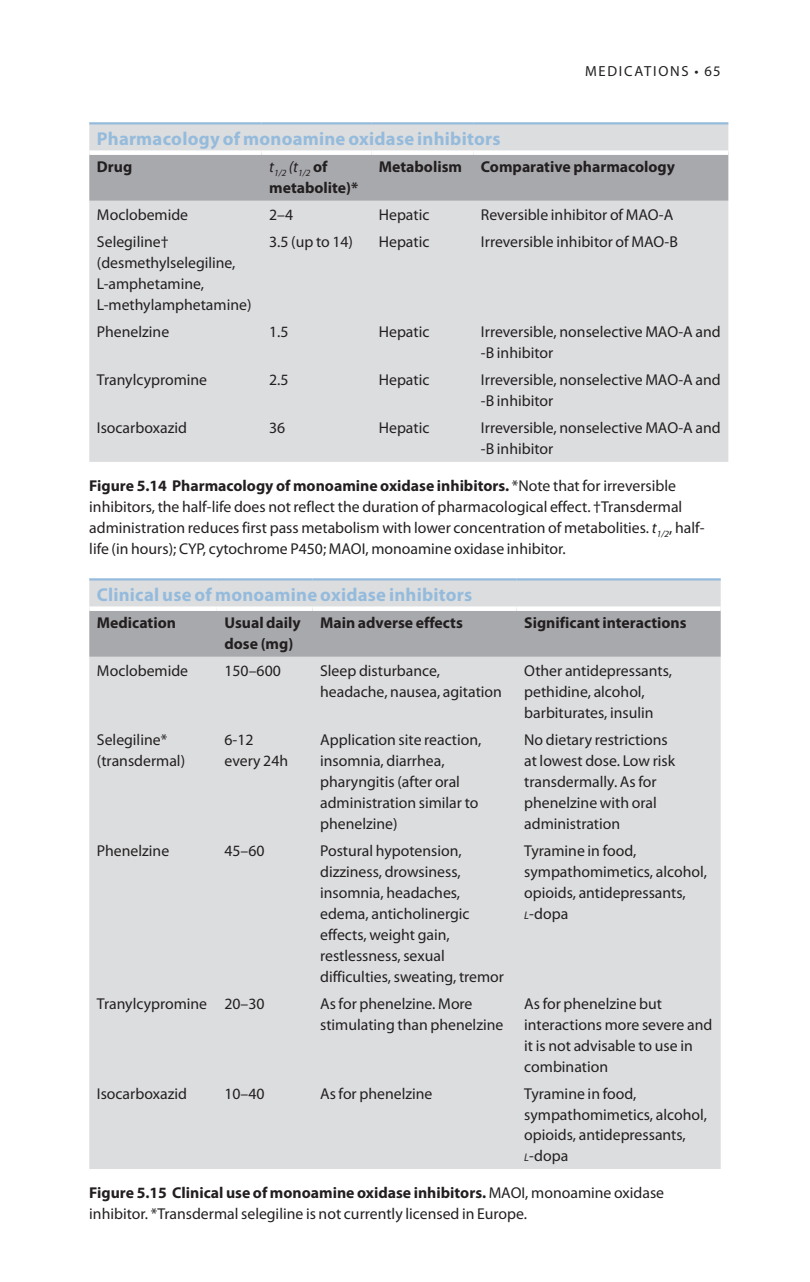
<style>
.page{position:relative;width:810px;height:1282px;background:#fff}
.page>*{position:absolute;margin:0;border:0;box-sizing:border-box;transform-origin:0 0}
.t1{font:700 18.68px "Myriad Pro";letter-spacing:.01em;color:#95bbdc}
.t2{font:15.75px/20.9px "Myriad Pro";color:#231f20}
.t3{font:700 15.75px/20.9px "Myriad Pro";color:#231f20}
.t4{font:14.62px "Myriad Pro";letter-spacing:.12em;color:#231f20}
.t5{font:italic 9.45px "Myriad Pro";color:#231f20}
.s1{font-weight:700}
.s2{font-style:italic}
.s3{font-style:italic;font-size:11.03px}
</style>
<div class="page">
<div style="left:89px;top:581px;width:632px;height:588px;background:#dcdddf"></div>
<div style="left:89px;top:611px;width:632px;height:46px;background:#a8a9ad"></div>
<hr style="left:89px;top:578px;width:128px;height:3px;background:#95bbdc">
<hr style="left:217px;top:578px;width:96px;height:3px;background:#95bbdc">
<hr style="left:313px;top:578px;width:204px;height:3px;background:#95bbdc">
<hr style="left:517px;top:578px;width:204px;height:3px;background:#95bbdc">
<div style="left:89px;top:606px;width:128px;height:5px;background:#fff"></div>
<div style="left:217px;top:606px;width:96px;height:5px;background:#fff"></div>
<div style="left:313px;top:606px;width:204px;height:5px;background:#fff"></div>
<div style="left:517px;top:606px;width:204px;height:5px;background:#fff"></div>
<div style="left:89px;top:124px;width:639px;height:338px;background:#dcdddf"></div>
<div style="left:89px;top:155px;width:639px;height:46px;background:#a8a9ad"></div>
<hr style="left:89px;top:122px;width:172px;height:2px;background:#95bbdc">
<hr style="left:261px;top:122px;width:110px;height:2px;background:#95bbdc">
<hr style="left:371px;top:122px;width:102px;height:2px;background:#95bbdc">
<hr style="left:473px;top:122px;width:255px;height:2px;background:#95bbdc">
<div style="left:89px;top:150px;width:172px;height:5px;background:#fff"></div>
<div style="left:261px;top:150px;width:110px;height:5px;background:#fff"></div>
<div style="left:371px;top:150px;width:102px;height:5px;background:#fff"></div>
<div style="left:473px;top:150px;width:255px;height:5px;background:#fff"></div>
<p class="t4" style="left:585px;top:63px;width:137px">Medications • 65</p>
<p class="t1" style="left:97px;top:128px;width:405px">Pharmacology of monoamine oxidase inhibitors</p>
<p class="t3" style="left:97px;top:157px;width:37px">Drug</p>
<p class="t5" style="left:269px;top:168px;width:60px"><sup>t</sup>1/2 <sup>(t</sup>1/2 <sup>of</sup></p>
<p class="t3" style="left:269px;top:178px;width:91px">metabolite)*</p>
<p class="t3" style="left:379px;top:157px;width:298px">Metabolism Comparative pharmacology</p>
<p class="t2" style="left:97px;top:205px;width:93px">Moclobemide</p>
<p class="t2" style="left:269px;top:205px;width:26px">2–4</p>
<p class="t2" style="left:379px;top:205px;width:52px">Hepatic</p>
<p class="t2" style="left:481px;top:205px;width:194px">Reversible inhibitor of MAO-A</p>
<p class="t2" style="left:97px;top:232px;width:156px">Selegiline† (desmethylselegiline,<br>L-amphetamine,<br>L-methylamphetamine)</p>
<p class="t2" style="left:269px;top:232px;width:85px">3.5 (up to 14)</p>
<p class="t2" style="left:379px;top:232px;width:52px">Hepatic</p>
<p class="t2" style="left:481px;top:232px;width:198px">Irreversible inhibitor of MAO-B</p>
<p class="t2" style="left:97px;top:322px;width:74px">Phenelzine</p>
<p class="t2" style="left:269px;top:322px;width:21px">1.5</p>
<p class="t2" style="left:379px;top:322px;width:52px">Hepatic</p>
<p class="t2" style="left:481px;top:322px;width:241px">Irreversible, nonselective MAO-A and -B inhibitor</p>
<p class="t2" style="left:97px;top:370px;width:112px">Tranylcypromine</p>
<p class="t2" style="left:269px;top:370px;width:21px">2.5</p>
<p class="t2" style="left:379px;top:370px;width:52px">Hepatic</p>
<p class="t2" style="left:481px;top:370px;width:241px">Irreversible, nonselective MAO-A and -B inhibitor</p>
<p class="t2" style="left:97px;top:418px;width:92px">Isocarboxazid</p>
<p class="t2" style="left:269px;top:418px;width:18px">36</p>
<p class="t2" style="left:379px;top:418px;width:52px">Hepatic</p>
<p class="t2" style="left:481px;top:418px;width:241px">Irreversible, nonselective MAO-A and -B inhibitor</p>
<p class="t2" style="left:89px;top:476px;width:617px"><span class="s1">Figure 5.14 Pharmacology of monoamine oxidase inhibitors.</span> *Note that for irreversible inhibitors, the half-life does not reflect the duration of pharmacological effect. †Transdermal administration reduces first pass metabolism with lower concentration of metabolities. <span class="s2">t</span><sub>1/2</sub>, half&shy;life (in hours); CYP, cytochrome P450; MAOI, monoamine oxidase inhibitor.</p>
<p class="t1" style="left:97px;top:584px;width:377px">Clinical use of monoamine oxidase inhibitors</p>
<p class="t3" style="left:97px;top:613px;width:81px">Medication</p>
<p class="t3" style="left:225px;top:613px;width:78px">Usual daily dose (mg)</p>
<p class="t3" style="left:320px;top:613px;width:144px">Main adverse effects</p>
<p class="t3" style="left:524px;top:613px;width:164px">Significant interactions</p>
<p class="t2" style="left:97px;top:661px;width:93px">Moclobemide</p>
<p class="t2" style="left:224px;top:661px;width:58px">150–600</p>
<p class="t2" style="left:320px;top:661px;width:183px">Sleep disturbance, headache, nausea, agitation</p>
<p class="t2" style="left:524px;top:661px;width:149px">Other antidepressants, pethidine, alcohol, barbiturates, insulin</p>
<p class="t2" style="left:97px;top:730px;width:90px">Selegiline* (transdermal)</p>
<p class="t2" style="left:224px;top:730px;width:65px">6-12 every 24h</p>
<p class="t2" style="left:320px;top:730px;width:163px">Application site reaction, insomnia, diarrhea, pharyngitis (after oral administration similar to phenelzine)</p>
<p class="t2" style="left:524px;top:730px;width:153px">No dietary restrictions at lowest dose. Low risk transdermally. As for phenelzine with oral administration</p>
<p class="t2" style="left:97px;top:841px;width:74px">Phenelzine</p>
<p class="t2" style="left:224px;top:841px;width:42px">45–60</p>
<p class="t2" style="left:320px;top:841px;width:185px">Postural hypotension, dizziness, drowsiness, insomnia, headaches, edema, anticholinergic effects, weight gain, restlessness, sexual difficulties, sweating, tremor</p>
<p class="t2" style="left:524px;top:841px;width:184px">Tyramine in food, sympathomimetics, alcohol, opioids, antidepressants, <span class="s3">l</span>-dopa</p>
<p class="t2" style="left:97px;top:993px;width:169px">Tranylcypromine 20–30</p>
<p class="t2" style="left:320px;top:993px;width:185px">As for phenelzine. More stimulating than phenelzine</p>
<p class="t2" style="left:524px;top:993px;width:190px">As for phenelzine but interactions more severe and it is not advisable to use in combination</p>
<p class="t2" style="left:97px;top:1083px;width:92px">Isocarboxazid</p>
<p class="t2" style="left:224px;top:1083px;width:42px">10–40</p>
<p class="t2" style="left:320px;top:1083px;width:114px">As for phenelzine</p>
<p class="t2" style="left:524px;top:1083px;width:184px">Tyramine in food, sympathomimetics, alcohol, opioids, antidepressants, <span class="s3">l</span>-dopa</p>
<p class="t2" style="left:89px;top:1183px;width:576px"><span class="s1">Figure 5.15 Clinical use of monoamine oxidase inhibitors.</span> MAOI, monoamine oxidase inhibitor. *Transdermal selegiline is not currently licensed in Europe.</p>
</div>
